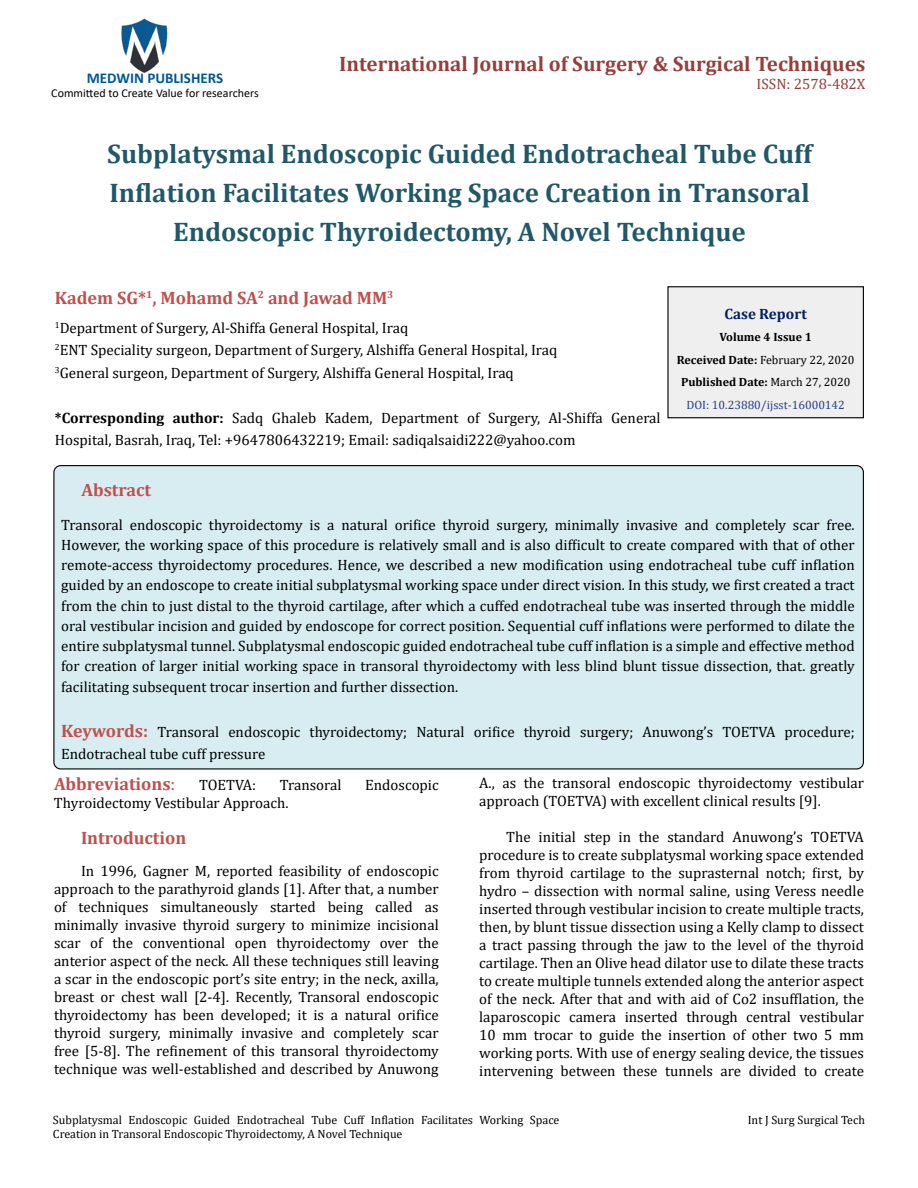
<style>
.page{position:relative;width:918px;height:1188px;background:#fff}
.page>*{position:absolute;margin:0;border:0;box-sizing:border-box;transform-origin:0 0}
.t1{font:700 27px/39px "Cambria";color:#215868;text-align:center}
.t2{font:700 21px "Cambria";color:#953f3c}
.t3{font:700 18px "Cambria";color:#c0504d}
.t4{font:15px/18px "Cambria";color:#000}
.t5{font:700 15px "Calibri";color:#005991}
.t6{font:15px "Cambria";color:#953f3c}
.t7{font:700 15px "Cambria";color:#002060}
.t8{font:12px/14.4px "Cambria";color:#000}
.t9{font:700 12px/22.5px "Cambria";color:#000;text-align:center}
.t10{font:12px "Calibri";color:#000}
.s1{font-weight:700}
.s2{font-weight:400}
.s3{font-weight:400;color:#25408f}
.s4{font-weight:700;font-size:18px;color:#c0504d}
</style>
<div class="page">
<img style="left:121px;top:18px;width:47px;height:55px">
<div style="left:668px;top:287px;width:195px;height:131px;background:#efefef"></div>
<div style="left:667px;top:286px;width:197px;height:132px;border:1px solid #000"></div>
<div style="left:54px;top:466px;width:809px;height:303px;background:#d8edf2;border-radius:7px"></div>
<p class="t5" style="left:87px;top:67px;width:138px">MEDWIN PUBLISHERS</p>
<p class="t10" style="left:51px;top:85px;width:209px">Committed to Create Value for researchers</p>
<h2 class="t2" style="left:339px;top:49px;width:528px">International Journal of Surgery &amp; Surgical Techniques</h2>
<p class="t6" style="left:757px;top:75px;width:110px">ISSN: 2578-482X</p>
<h1 class="t1" style="left:107px;top:133px;width:706px">Subplatysmal Endoscopic Guided Endotracheal Tube Cuff<br>Inflation Facilitates Working Space Creation in Transoral<br>Endoscopic Thyroidectomy, A Novel Technique</h1>
<p class="t3" style="left:55px;top:285px;width:340px">Kadem SG*<sup>1</sup>, Mohamd SA<sup>2</sup> and Jawad MM<sup>3</sup></p>
<p class="t4" style="left:55px;top:316px;width:504px;line-height:22.5px"><sup>1</sup>Department of Surgery, Al-Shiffa General Hospital, Iraq<br><sup>2</sup>ENT Speciality surgeon, Department of Surgery, Alshiffa General Hospital, Iraq<br><sup>3</sup>General surgeon, Department of Surgery, Alshiffa General Hospital, Iraq</p>
<p class="t4" style="left:55px;top:406px;width:607px;line-height:22.5px"><span class="s1">*Corresponding author:</span> Sadq Ghaleb Kadem, Department of Surgery, Al-Shiffa General<br>Hospital, Basrah, Iraq, Tel: +9647806432219; Email: sadiqalsaidi222@yahoo.com</p>
<p class="t7" style="left:725px;top:303px;width:84px">Case Report</p>
<p class="t9" style="left:677px;top:325px;width:179px">Volume 4 Issue 1<br>Received Date: <span class="s2">February 22, 2020<br></span>Published Date: <span class="s2">March 27, 2020<br></span><span class="s3">DOI: 10.23880/ijsst-16000142</span></p>
<p class="t3" style="left:81px;top:477px;width:71px">Abstract</p>
<p class="t4" style="left:61px;top:514px;width:795px;line-height:20.2px;text-align:justify">Transoral endoscopic thyroidectomy is a natural orifice thyroid surgery, minimally invasive and completely scar free.<br>However, the working space of this procedure is relatively small and is also difficult to create compared with that of other remote-access thyroidectomy procedures. Hence, we described a new modification using endotracheal tube cuff inflation guided by an endoscope to create initial subplatysmal working space under direct vision. In this study, we first created a tract from the chin to just distal to the thyroid cartilage, after which a cuffed endotracheal tube was inserted through the middle oral vestibular incision and guided by endoscope for correct position. Sequential cuff inflations were performed to dilate the entire subplatysmal tunnel. Subplatysmal endoscopic guided endotracheal tube cuff inflation is a simple and effective method for creation of larger initial working space in transoral thyroidectomy with less blind blunt tissue dissection, that. greatly facilitating subsequent trocar insertion and further dissection.</p>
<p class="t4" style="left:61px;top:720px;width:795px;line-height:22.5px"><span class="s4">Keywords:</span> Transoral endoscopic thyroidectomy; Natural orifice thyroid surgery; Anuwong’s TOETVA procedure;<br>Endotracheal tube cuff pressure</p>
<p class="t3" style="left:54px;top:771px;width:123px">Abbreviations<span class="s2">:</span></p>
<p class="t4" style="left:199px;top:776px;width:59px">TOETVA:</p>
<p class="t4" style="left:280px;top:776px;width:63px">Transoral</p>
<p class="t4" style="left:365px;top:776px;width:75px">Endoscopic</p>
<p class="t4" style="left:54px;top:794px;width:236px">Thyroidectomy Vestibular Approach.</p>
<p class="t3" style="left:81px;top:825px;width:107px">Introduction</p>
<p class="t4" style="left:54px;top:862px;width:386px;text-align:justify;text-indent:27px">In 1996, Gagner M, reported feasibility of endoscopic approach to the parathyroid glands [1]. After that, a number of techniques simultaneously started being called as minimally invasive thyroid surgery to minimize incisional scar of the conventional open thyroidectomy over the anterior aspect of the neck. All these techniques still leaving a scar in the endoscopic port’s site entry; in the neck, axilla, breast or chest wall [2-4]. Recently, Transoral endoscopic thyroidectomy has been developed; it is a natural orifice thyroid surgery, minimally invasive and completely scar free [5-8]. The refinement of this transoral thyroidectomy technique was well-established and described by Anuwong</p>
<p class="t4" style="left:479px;top:774px;width:386px">A., as the transoral endoscopic thyroidectomy vestibular approach (TOETVA) with excellent clinical results [9].</p>
<p class="t4" style="left:479px;top:828px;width:386px;text-align:justify;text-indent:27px">The initial step in the standard Anuwong’s TOETVA procedure is to create subplatysmal working space extended from thyroid cartilage to the suprasternal notch; first, by hydro – dissection with normal saline, using Veress needle inserted through vestibular incision to create multiple tracts, then, by blunt tissue dissection using a Kelly clamp to dissect a tract passing through the jaw to the level of the thyroid cartilage. Then an Olive head dilator use to dilate these tracts to create multiple tunnels extended along the anterior aspect of the neck. After that and with aid of Co2 insufflation, the laparoscopic camera inserted through central vestibular 10 mm trocar to guide the insertion of other two 5 mm working ports. With use of energy sealing device, the tissues intervening between these tunnels are divided to create</p>
<p class="t8" style="left:53px;top:1113px;width:508px">Subplatysmal Endoscopic Guided Endotracheal Tube Cuff Inflation Facilitates Working Space<br>Creation in Transoral Endoscopic Thyroidectomy, A Novel Technique</p>
<p class="t8" style="left:748px;top:1113px;width:119px">Int J Surg Surgical Tech</p>
</div>
